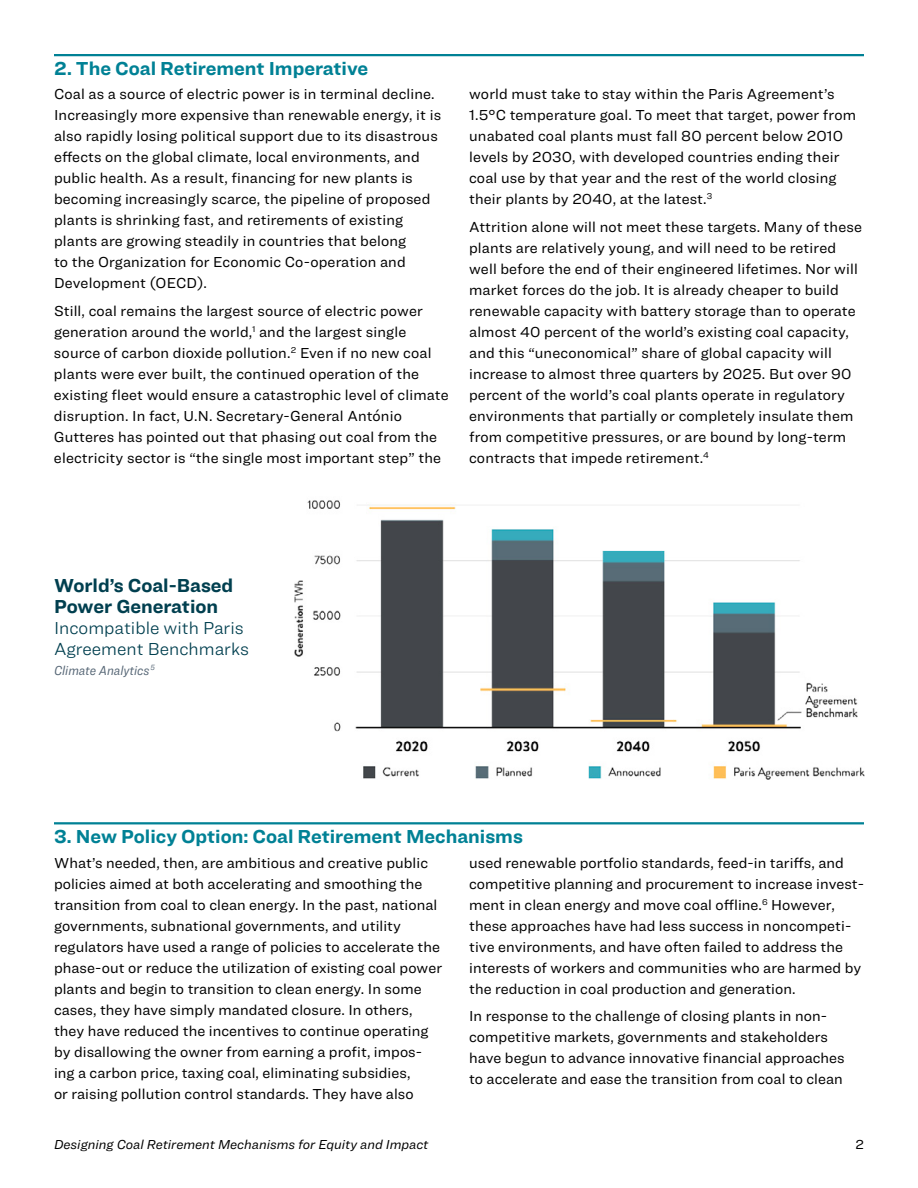
<style>
.page{position:relative;width:918px;height:1188px;background:#fff}
.page>*{position:absolute;margin:0;border:0;box-sizing:border-box;transform-origin:0 0}
.t1{font:700 19.5px "Ringside";color:#008195}
.t2{font:700 19.5px/21px "Ringside";color:#003f4f}
.t3{font:300 18px/21px "Ringside";color:#003f4f}
.t4{font:15px/21px "Ringside";letter-spacing:.005em;color:#000}
.t5{font:italic 13.5px "Ringside";color:#000}
.t6{font:italic 13.5px "Ringside Narrow";color:#586877}
.t7{font:13.5px "Ringside";color:#000}
</style>
<div class="page">
<hr style="left:54px;top:54px;width:810px;height:2px;background:#008195">
<hr style="left:54px;top:822px;width:810px;height:2px;background:#008195">
<img style="left:294px;top:500px;width:571px;height:280px">
<h1 class="t1" style="left:54px;top:54px;width:316px">2. The Coal Retirement Imperative</h1>
<p class="t4" style="left:54px;top:83px;width:389px">Coal as a source of electric power is in terminal decline.<br>Increasingly more expensive than renewable energy, it is also rapidly losing political support due to its disastrous effects on the global climate, local environments, and public health. As a result, financing for new plants is becoming increasingly scarce, the pipeline of proposed plants is shrinking fast, and retirements of existing plants are growing steadily in countries that belong<br>to the Organization for Economic Co-operation and Development (OECD).</p>
<p class="t4" style="left:54px;top:300px;width:396px">Still, coal remains the largest source of electric power generation around the world,<sup>1</sup> and the largest single source of carbon dioxide pollution.<sup>2</sup> Even if no new coal plants were ever built, the continued operation of the existing fleet would ensure a catastrophic level of climate disruption. In fact, U.N. Secretary-General António Gutteres has pointed out that phasing out coal from the electricity sector is “the single most important step” the</p>
<p class="t4" style="left:469px;top:83px;width:388px">world must take to stay within the Paris Agreement’s 1.5°C temperature goal. To meet that target, power from unabated coal plants must fall 80 percent below 2010 levels by 2030, with developed countries ending their coal use by that year and the rest of the world closing their plants by 2040, at the latest.<sup>3</sup></p>
<p class="t4" style="left:469px;top:216px;width:394px">Attrition alone will not meet these targets. Many of these plants are relatively young, and will need to be retired well before the end of their engineered lifetimes. Nor will market forces do the job. It is already cheaper to build renewable capacity with battery storage than to operate almost 40 percent of the world’s existing coal capacity, and this “uneconomical” share of global capacity will increase to almost three quarters by 2025. But over 90 percent of the world’s coal plants operate in regulatory environments that partially or completely insulate them from competitive pressures, or are bound by long-term contracts that impede retirement.<sup>4</sup></p>
<h1 class="t2" style="left:54px;top:575px;width:181px">World’s Coal-Based<br>Power Generation</h1>
<p class="t3" style="left:54px;top:617px;width:197px">Incompatible with Paris<br>Agreement Benchmarks</p>
<p class="t6" style="left:54px;top:661px;width:102px">Climate Analytics<sup>5</sup></p>
<h1 class="t1" style="left:54px;top:822px;width:470px">3. New Policy Option: Coal Retirement Mechanisms</h1>
<p class="t4" style="left:54px;top:852px;width:390px">What’s needed, then, are ambitious and creative public policies aimed at both accelerating and smoothing the transition from coal to clean energy. In the past, national governments, subnational governments, and utility regulators have used a range of policies to accelerate the phase-out or reduce the utilization of existing coal power plants and begin to transition to clean energy. In some cases, they have simply mandated closure. In others, they have reduced the incentives to continue operating by disallowing the owner from earning a profit, impos&shy;ing a carbon price, taxing coal, eliminating subsidies,<br>or raising pollution control standards. They have also</p>
<p class="t4" style="left:469px;top:852px;width:396px">used renewable portfolio standards, feed-in tariffs, and competitive planning and procurement to increase invest&shy;ment in clean energy and move coal offline.<sup>6</sup> However, these approaches have had less success in noncompeti&shy;tive environments, and have often failed to address the interests of workers and communities who are harmed by the reduction in coal production and generation.</p>
<p class="t4" style="left:469px;top:1005px;width:377px">In response to the challenge of closing plants in non&shy;competitive markets, governments and stakeholders have begun to advance innovative financial approaches to accelerate and ease the transition from coal to clean</p>
<p class="t5" style="left:54px;top:1135px;width:376px">Designing Coal Retirement Mechanisms for Equity and Impact</p>
<p class="t7" style="left:856px;top:1135px;width:10px">2</p>
</div>
